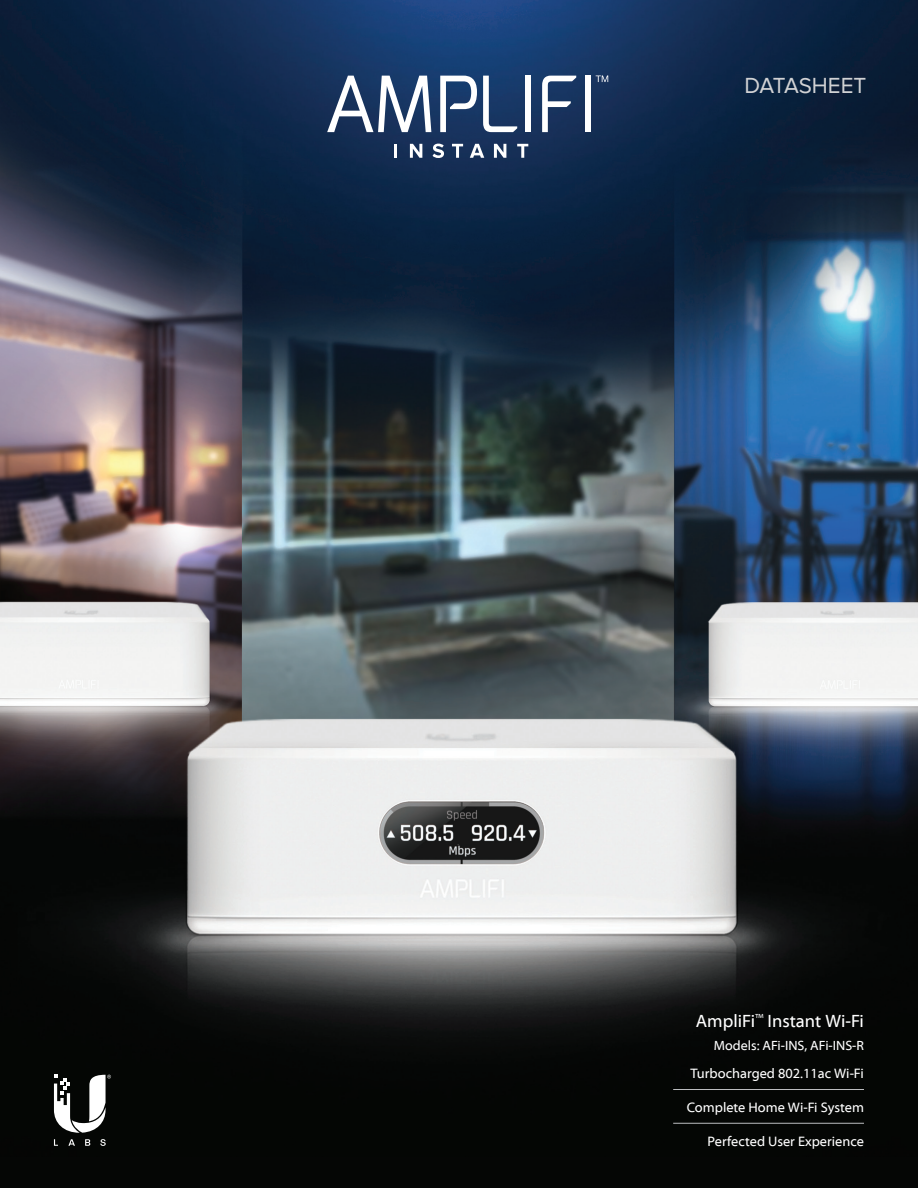
<style>
.page{position:relative;width:918px;height:1188px;background:#fff}
.page>*{position:absolute;margin:0;border:0;box-sizing:border-box;transform-origin:0 0}
.t1{font:22.5px "Proxima Nova";letter-spacing:-.005em;color:#d1d2d4}
.t2{font:18px "Myriad Web Pro";color:#fff}
.t3{font:13.8px "Myriad Web Pro";color:#fff}
.t4{font:13.5px "Myriad Web Pro";color:#fff}
</style>
<div class="page">
<div style="left:0;top:1110px;width:918px;height:78px;background:#050605"></div>
<img style="left:0;top:0;width:918px;height:1145px">
<hr style="left:673px;top:1089px;width:191px;height:1px;background:#bcbdc0">
<hr style="left:673px;top:1123px;width:191px;height:1px;background:#bcbdc0">
<svg style="left:100px;top:1139px;width:6px;height:7px"></svg>
<svg style="left:54px;top:1139px;width:4px;height:7px"></svg>
<svg style="left:68px;top:1139px;width:7px;height:7px"></svg>
<svg style="left:85px;top:1139px;width:5px;height:7px"></svg>
<svg style="left:54px;top:1075px;width:57px;height:58px"></svg>
<div style="left:526px;top:76px;width:5px;height:56px;background:#fff"></div>
<div style="left:585px;top:76px;width:5px;height:56px;background:#fff"></div>
<svg style="left:483px;top:76px;width:34px;height:56px"></svg>
<svg style="left:440px;top:76px;width:37px;height:56px"></svg>
<svg style="left:542px;top:76px;width:34px;height:56px"></svg>
<svg style="left:327px;top:76px;width:104px;height:56px"></svg>
<svg style="left:596px;top:76px;width:12px;height:6px"></svg>
<hr style="left:394px;top:144px;width:3px;height:14px;background:#fff">
<svg style="left:410px;top:144px;width:12px;height:14px"></svg>
<svg style="left:433px;top:144px;width:11px;height:14px"></svg>
<svg style="left:452px;top:144px;width:11px;height:14px"></svg>
<svg style="left:470px;top:144px;width:14px;height:14px"></svg>
<svg style="left:494px;top:144px;width:12px;height:14px"></svg>
<svg style="left:517px;top:144px;width:11px;height:14px"></svg>
<h1 class="t1" style="left:745px;top:73px;width:123px">DATASHEET</h1>
<h2 class="t2" style="left:696px;top:1011px;width:170px">AmpliFi<sup>™</sup> Instant Wi-Fi</h2>
<p class="t4" style="left:714px;top:1038px;width:152px">Models: AFi-INS, AFi-INS-R</p>
<p class="t3" style="left:690px;top:1066px;width:175px">Turbocharged 802.11ac Wi-Fi</p>
<p class="t3" style="left:687px;top:1100px;width:179px">Complete Home Wi-Fi System</p>
<p class="t3" style="left:708px;top:1134px;width:158px">Perfected User Experience</p>
</div>
